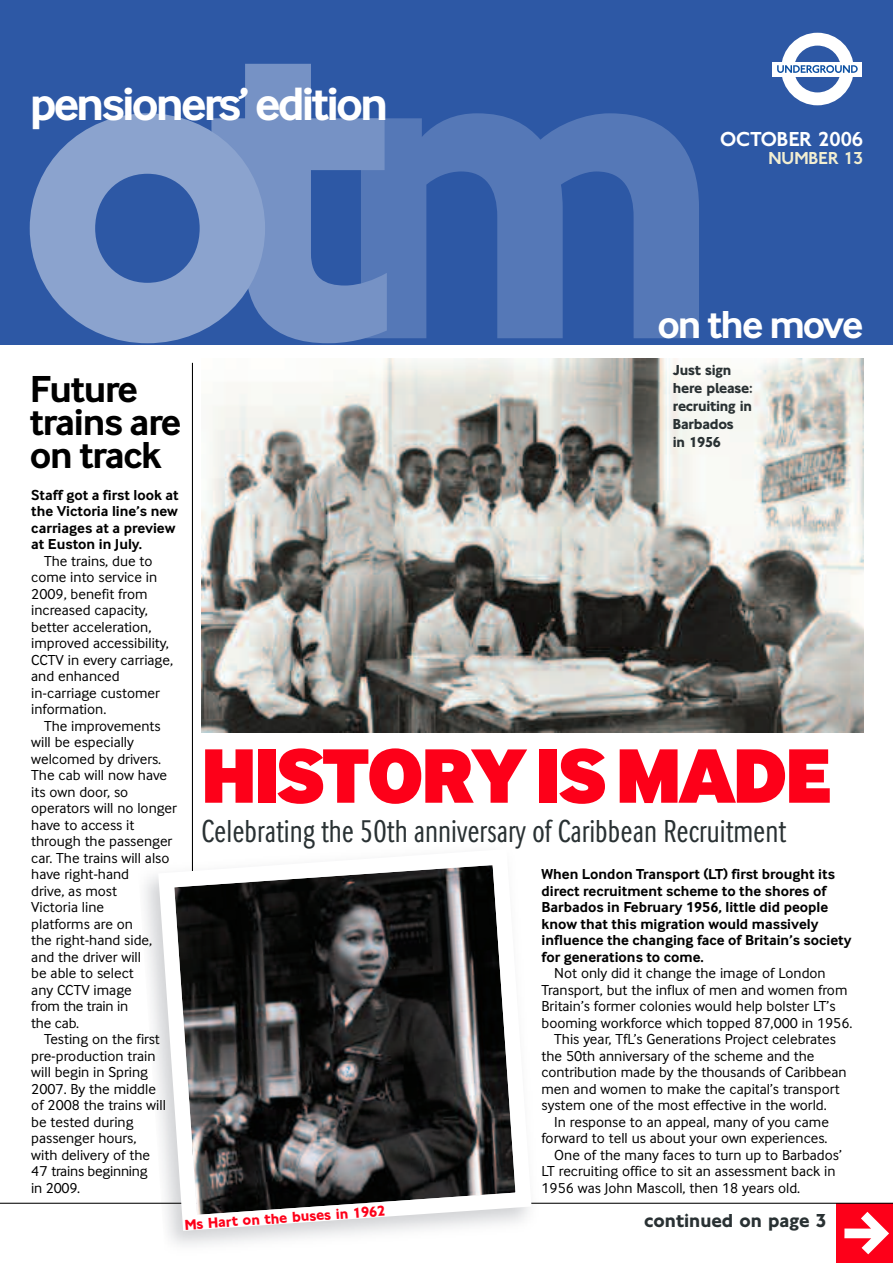
<style>
.page{position:relative;width:893px;height:1263px;background:#fff}
.page>*{position:absolute;margin:0;border:0;box-sizing:border-box;transform-origin:0 0}
.t1{font:900 79.95px "Inter Face Da Ma";letter-spacing:-.025em;color:#fd0019}
.t2{font:700 48.45px "Inter Face Da Ma";letter-spacing:-.06em;color:#fff}
.t3{font:700 40.5px "Inter Face Da Ma";letter-spacing:-.055em;color:#fff}
.t4{font:700 39px/33px "Inter Face Da Ma";letter-spacing:-.035em;color:#000}
.t5{font:33px "Inter Face Da Ma Condensed";color:#293133}
.t6{font:500 21px "NJTFL";color:#fff}
.t7{font:700 19.5px "NJTFL";color:#293133}
.t8{font:500 18px "NJTFL";color:#f2eed1}
.t9{font:15px/16.5px "Inter Face Da Ma";color:#000}
.t10{font:700 15px/16.5px "Inter Face Da Ma";color:#000}
.t11{font:700 15px/18px "NJTFL";letter-spacing:-.015em;color:#293133}
.t12{font:700 15px "NJTFL";color:#fd0019}
</style>
<div class="page">
<img style="left:202px;top:358px;width:661px;height:375px">
<div style="left:0;top:0;width:893px;height:345px;background:#2d58a5"></div>
<svg style="left:387px;top:113px;width:312px;height:225px;fill:#5578b7"></svg>
<svg style="left:245px;top:64px;width:142px;height:279px;fill:#7692c5"></svg>
<svg style="left:30px;top:113px;width:235px;height:230px;fill:#8ba3ce"></svg>
<div style="left:773px;top:62px;width:89px;height:14px;background:#fff"></div>
<svg style="left:777px;top:33px;width:81px;height:72px"></svg>
<hr style="left:192px;top:363px;width:1px;height:839px;background:#000">
<div style="left:836px;top:1204px;width:57px;height:59px;background:#fd0019"></div>
<svg style="left:844px;top:1212px;width:45px;height:42px"></svg>
<hr style="left:0;top:1203px;width:893px;height:1px;background:#000">
<svg style="left:150px;top:841px;width:389px;height:398px"></svg>
<h2 class="t2" style="left:30px;top:84px;width:360px">pensioners’ edition</h2>
<h3 class="t4" style="left:30px;top:376px;width:153px">Future trains are on track</h3>
<h3 class="t6" style="left:720px;top:132px;width:145px">OCTOBER 2006</h3>
<p class="t8" style="left:768px;top:152px;width:96px">NUMBER 13</p>
<h3 class="t3" style="left:657px;top:308px;width:207px">on the move</h3>
<p class="t11" style="left:673px;top:363px;width:82px">Just sign here please: recruiting in<br>Barbados<br>in 1956</p>
<p class="t10" style="left:31px;top:487px;width:149px">Staff got a first look at the Victoria line’s new carriages at a preview at Euston in July.</p>
<p class="t9" style="left:31px;top:554px;width:143px;text-indent:13px">The trains, due to come into service in<br>2009, benefit from increased capacity, better acceleration, improved accessibility,<br>CCTV in every carriage, and enhanced in-carriage customer information.</p>
<p class="t9" style="left:31px;top:719px;width:147px;text-indent:13px">The improvements will be especially welcomed by drivers.<br>The cab will now have its own door, so operators will no longer have to access it through the passenger car. The trains will also have right-hand<br>drive, as most<br>Victoria line<br>platforms are on<br>the right-hand side, and the driver will<br>be able to select<br>any CCTV image<br>from the train in<br>the cab.</p>
<p class="t9" style="left:31px;top:1032px;width:136px;text-indent:13px">Testing on the first pre-production train will begin in Spring<br>2007. By the middle of 2008 the trains will be tested during passenger hours, with delivery of the<br>47 trains beginning<br>in 2009.</p>
<h1 class="t1" style="left:202px;top:749px;width:631px">HISTORY IS MADE</h1>
<h3 class="t5" style="left:201px;top:812px;width:586px">Celebrating the 50th anniversary of Caribbean Recruitment</h3>
<p class="t10" style="left:542px;top:867px;width:311px">When London Transport (LT) first brought its direct recruitment scheme to the shores of Barbados in February 1956, little did people know that this migration would massively influence the changing face of Britain’s society for generations to come.</p>
<p class="t9" style="left:554px;top:966px;width:273px">Not only did it change the image of London</p>
<p class="t9" style="left:542px;top:983px;width:307px">Transport, but the influx of men and women from</p>
<p class="t9" style="left:542px;top:999px;width:296px">Britain’s former colonies would help bolster LT’s</p>
<p class="t9" style="left:542px;top:1016px;width:312px">booming workforce which topped 87,000 in 1956.</p>
<p class="t9" style="left:554px;top:1032px;width:283px">This year, TfL’s Generations Project celebrates</p>
<p class="t9" style="left:542px;top:1049px;width:274px">the 50th anniversary of the scheme and the</p>
<p class="t9" style="left:542px;top:1065px;width:306px">contribution made by the thousands of Caribbean</p>
<p class="t9" style="left:542px;top:1082px;width:300px">men and women to make the capital’s transport</p>
<p class="t9" style="left:542px;top:1098px;width:287px">system one of the most effective in the world.</p>
<p class="t9" style="left:554px;top:1115px;width:276px">In response to an appeal, many of you came</p>
<p class="t9" style="left:542px;top:1131px;width:287px">forward to tell us about your own experiences.</p>
<p class="t9" style="left:554px;top:1148px;width:289px">One of the many faces to turn up to Barbados’</p>
<p class="t9" style="left:542px;top:1164px;width:296px">LT recruiting office to sit an assessment back in</p>
<p class="t9" style="left:542px;top:1181px;width:260px">1956 was John Mascoll, then 18 years old.</p>
<p class="t12" style="left:184px;top:1219px;width:203px;rotate:-4deg">Ms Hart on the buses in 1962</p>
<h3 class="t7" style="left:644px;top:1214px;width:184px">continued on page 3</h3>
</div>
